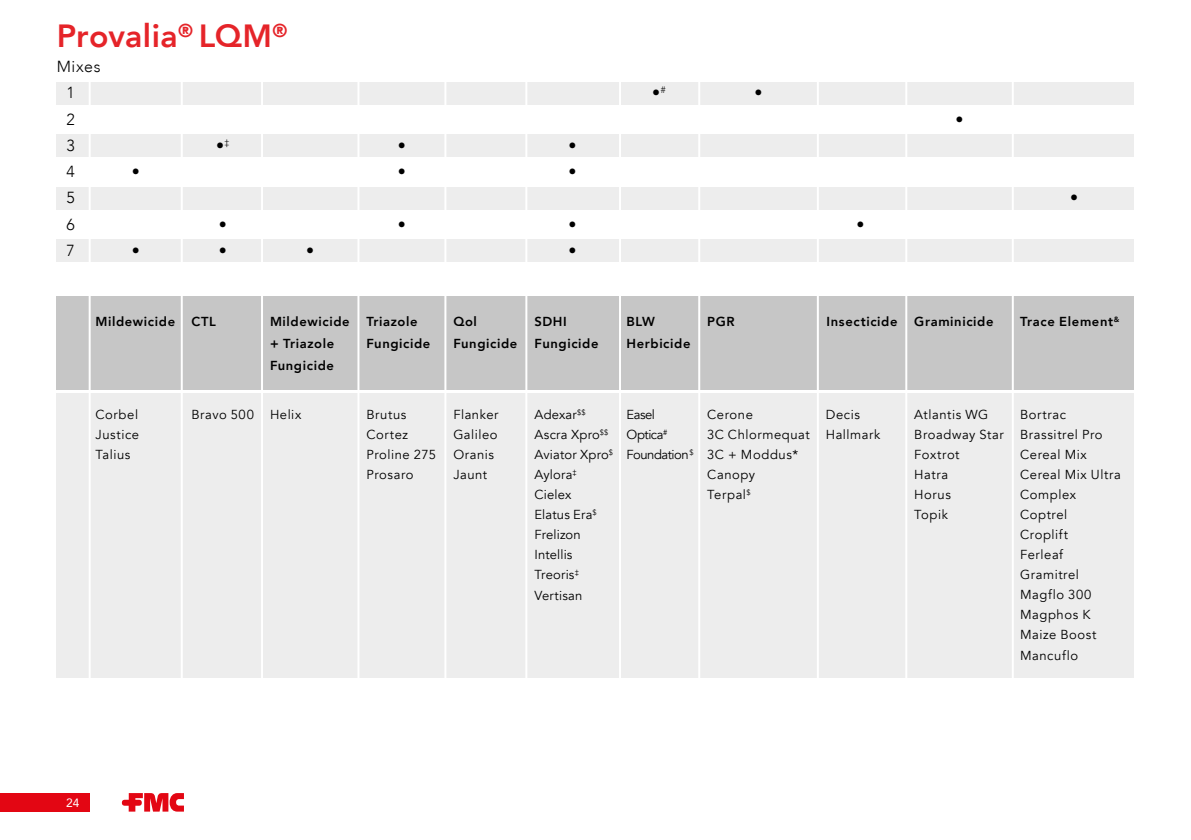
<style>
.page{position:relative;width:1191px;height:840px;background:#fff}
.page>*{position:absolute;margin:0;border:0;box-sizing:border-box;transform-origin:0 0}
.t1{font:800 32px "Avenir";letter-spacing:.01em;color:#e52429}
.t2{font:300 16px/26.2px "Avenir";letter-spacing:.04em;color:#000}
.t3{font:13px/20px "Avenir";letter-spacing:.04em;color:#000}
.t4{font:800 13px/22px "Avenir";letter-spacing:.045em;color:#000}
.t5{font:13px/20px "Avenir";letter-spacing:.01em;color:#000}
.t6{font:13px/20px "Avenir";letter-spacing:-.035em;color:#000}
.t7{font:12px "Avenir";color:#fff}
.t8{font:300 9.4px "Avenir";color:#000}
</style>
<div class="page">
<div style="left:57px;top:239px;width:1077px;height:22px;background:#ededed"></div>
<div style="left:57px;top:187px;width:1077px;height:22px;background:#ededed"></div>
<div style="left:57px;top:134px;width:1077px;height:23px;background:#ededed"></div>
<div style="left:57px;top:82px;width:1077px;height:22px;background:#ededed"></div>
<div style="left:57px;top:296px;width:1077px;height:93px;background:#c6c6c6"></div>
<div style="left:57px;top:393px;width:1077px;height:284px;background:#ededed"></div>
<hr style="left:89px;top:76px;width:2px;height:722px;background:#fff">
<hr style="left:181px;top:76px;width:2px;height:725px;background:#fff">
<hr style="left:261px;top:76px;width:2px;height:725px;background:#fff">
<hr style="left:357px;top:76px;width:2px;height:725px;background:#fff">
<hr style="left:444px;top:76px;width:2px;height:725px;background:#fff">
<hr style="left:525px;top:76px;width:2px;height:725px;background:#fff">
<hr style="left:619px;top:76px;width:2px;height:725px;background:#fff">
<hr style="left:698px;top:76px;width:2px;height:725px;background:#fff">
<hr style="left:817px;top:76px;width:2px;height:725px;background:#fff">
<hr style="left:905px;top:76px;width:2px;height:725px;background:#fff">
<hr style="left:1011px;top:76px;width:2px;height:725px;background:#fff">
<div style="left:0;top:792px;width:90px;height:19px;background:#e30613"></div>
<svg style="left:122px;top:793px;width:62px;height:18px"></svg>
<h1 class="t1" style="left:57px;top:11px;width:232px">Provalia<sup>®</sup> LQM<sup>®</sup></h1>
<p class="t2" style="left:67px;top:53px;width:35px;text-indent:-10px">Mixes<br>1<br>2<br>3<br>4<br>5<br>6<br>7</p>
<p class="t2" style="left:132px;top:158px;width:9px">•</p>
<p class="t2" style="left:132px;top:237px;width:9px">•</p>
<p class="t8" style="left:224px;top:137px;width:6px">‡</p>
<p class="t2" style="left:216px;top:132px;width:9px">•</p>
<p class="t2" style="left:568px;top:132px;width:9px">•</p>
<p class="t2" style="left:398px;top:132px;width:9px">• •</p>
<p class="t2" style="left:568px;top:158px;width:9px">•</p>
<p class="t2" style="left:219px;top:211px;width:9px">•</p>
<p class="t2" style="left:398px;top:211px;width:9px">•</p>
<p class="t2" style="left:568px;top:211px;width:9px">•</p>
<p class="t2" style="left:219px;top:237px;width:9px">•</p>
<p class="t2" style="left:306px;top:237px;width:9px">•</p>
<p class="t2" style="left:568px;top:237px;width:9px">•</p>
<p class="t2" style="left:652px;top:79px;width:15px">•<sup>#</sup></p>
<p class="t2" style="left:754px;top:80px;width:9px">•</p>
<p class="t2" style="left:856px;top:211px;width:9px">•</p>
<p class="t2" style="left:955px;top:106px;width:9px">•</p>
<p class="t2" style="left:1070px;top:185px;width:9px">•</p>
<p class="t4" style="left:366px;top:310px;width:65px">Triazole<br>Fungicide</p>
<p class="t4" style="left:95px;top:310px;width:81px">Mildewicide</p>
<p class="t4" style="left:191px;top:310px;width:26px">CTL</p>
<p class="t4" style="left:707px;top:310px;width:29px">PGR</p>
<p class="t4" style="left:826px;top:310px;width:72px">Insecticide</p>
<p class="t4" style="left:914px;top:310px;width:81px">Graminicide</p>
<p class="t4" style="left:1020px;top:310px;width:101px">Trace Element<sup>&amp;</sup></p>
<p class="t4" style="left:453px;top:310px;width:65px">Qol<br>Fungicide</p>
<p class="t4" style="left:270px;top:310px;width:81px">Mildewicide + Triazole<br>Fungicide</p>
<p class="t4" style="left:534px;top:310px;width:65px">SDHI<br>Fungicide</p>
<p class="t4" style="left:626px;top:310px;width:65px">BLW<br>Herbicide</p>
<p class="t3" style="left:95px;top:405px;width:44px">Corbel</p>
<p class="t3" style="left:191px;top:405px;width:111px">Bravo 500 Helix</p>
<p class="t3" style="left:95px;top:425px;width:45px">Justice<br>Talius</p>
<p class="t7" style="left:66px;top:792px;width:15px">24</p>
<p class="t3" style="left:366px;top:405px;width:71px">Brutus<br>Cortez<br>Proline 275<br>Prosaro</p>
<p class="t3" style="left:453px;top:405px;width:47px">Flanker<br>Galileo<br>Oranis<br>Jaunt</p>
<p class="t5" style="left:534px;top:405px;width:80px">Adexar<sup>$$<br></sup>Ascra Xpro<sup>$$<br></sup>Aviator Xpro<sup>$<br></sup>Aylora<sup>‡<br></sup>Cielex<br>Elatus Era<sup>$<br></sup>Frelizon<br>Intellis<br>Treoris<sup>‡<br></sup>Vertisan</p>
<p class="t6" style="left:626px;top:405px;width:69px">Easel<br>Optica<sup>#<br></sup>Foundation <sup>$</sup></p>
<p class="t3" style="left:707px;top:405px;width:104px">Cerone<br>3C Chlormequat<br>3C + Moddus*<br>Canopy<br>Terpal<sup>$</sup></p>
<p class="t3" style="left:826px;top:405px;width:56px">Decis<br>Hallmark</p>
<p class="t3" style="left:914px;top:405px;width:91px">Atlantis WG<br>Broadway Star<br>Foxtrot<br>Hatra<br>Horus<br>Topik</p>
<p class="t3" style="left:1020px;top:405px;width:102px">Bortrac<br>Brassitrel Pro<br>Cereal Mix<br>Cereal Mix Ultra<br>Complex<br>Coptrel<br>Croplift<br>Ferleaf<br>Gramitrel<br>Magflo 300<br>Magphos K<br>Maize Boost<br>Mancuflo</p>
</div>
